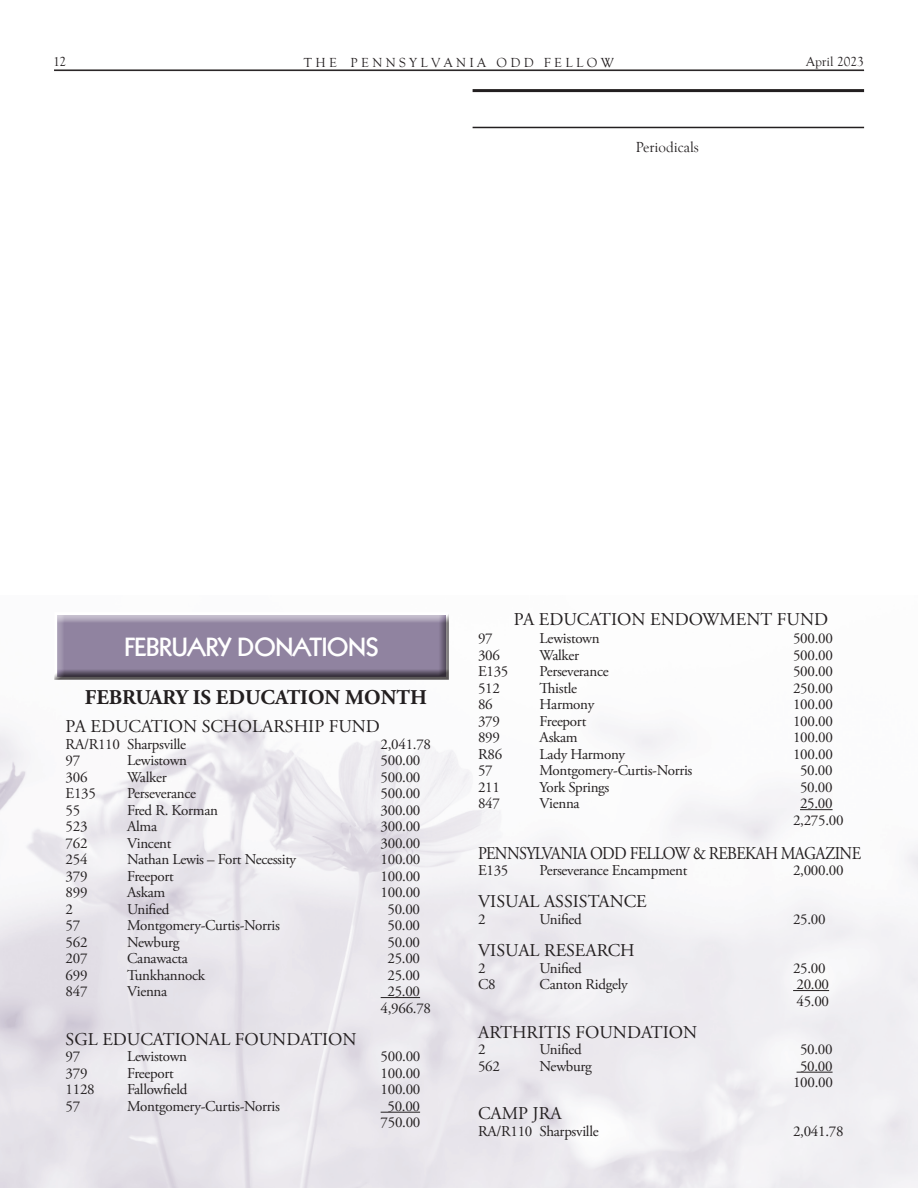
<style>
.page{position:relative;width:918px;height:1188px;background:#fff}
.page>*{position:absolute;margin:0;border:0;box-sizing:border-box;transform-origin:0 0}
.t1{font:800 25.5px "Kabel";letter-spacing:-.01em;color:#fff}
.t2{font:700 21px "Adobe Garamond Pro";color:#231f20}
.t3{font:18px "Adobe Garamond Pro";color:#231f20}
.t4{font:18px "Adobe Garamond Pro";letter-spacing:-.04em;color:#231f20;scale:.9 1}
.t5{font:15px/16.5px "Adobe Garamond Pro";letter-spacing:-.02em;color:#231f20;text-align:center}
.t6{font:15px "Goudy Old Style T";color:#231f20}
.t7{font:13.5px "Goudy Old Style T";color:#231f20}
</style>
<div class="page">
<hr style="left:473px;top:127px;width:391px;height:1px;background:#231f20">
<hr style="left:473px;top:89px;width:391px;height:3px;background:#231f20">
<hr style="left:54px;top:70px;width:810px;height:1px;background:#231f20">
<div style="left:52px;top:612px;width:398px;height:70px;background:#231f20;opacity:.75"></div>
<hr style="left:381px;top:997px;width:39px;height:1px;background:#231f20">
<hr style="left:381px;top:1112px;width:39px;height:1px;background:#231f20">
<hr style="left:800px;top:809px;width:33px;height:1px;background:#231f20">
<hr style="left:793px;top:990px;width:36px;height:1px;background:#231f20">
<hr style="left:797px;top:1072px;width:36px;height:1px;background:#231f20">
<p class="t7" style="left:53px;top:55px;width:15px">12</p>
<p class="t7" style="left:304px;top:55px;width:312px">T H E P E N N S Y L V A N I A O D D F E L L O W</p>
<p class="t7" style="left:806px;top:54px;width:59px">April 2023</p>
<p class="t6" style="left:636px;top:139px;width:65px">Periodicals</p>
<h1 class="t1" style="left:124px;top:632px;width:256px">FEBRUARY DONATIONS</h1>
<h2 class="t2" style="left:85px;top:685px;width:344px">FEBRUARY IS EDUCATION MONTH</h2>
<p class="t3" style="left:66px;top:716px;width:316px">PA EDUCATION SCHOLARSHIP FUND</p>
<p class="t5" style="left:66px;top:736px;width:122px">RA/R110 Sharpsville</p>
<p class="t5" style="left:381px;top:736px;width:52px">2,041.78</p>
<p class="t5" style="left:66px;top:753px;width:16px">97</p>
<p class="t5" style="left:127px;top:753px;width:62px">Lewistown</p>
<p class="t5" style="left:381px;top:753px;width:41px">500.00</p>
<p class="t5" style="left:66px;top:769px;width:23px">306</p>
<p class="t5" style="left:127px;top:769px;width:41px">Walker</p>
<p class="t5" style="left:381px;top:769px;width:41px">500.00</p>
<p class="t5" style="left:66px;top:786px;width:32px">E135</p>
<p class="t5" style="left:127px;top:786px;width:71px">Perseverance</p>
<p class="t5" style="left:381px;top:786px;width:41px">500.00</p>
<p class="t5" style="left:66px;top:802px;width:16px">55</p>
<p class="t5" style="left:127px;top:802px;width:92px">Fred R. Korman</p>
<p class="t5" style="left:381px;top:802px;width:41px">300.00</p>
<p class="t5" style="left:66px;top:819px;width:23px">523</p>
<p class="t5" style="left:127px;top:819px;width:32px">Alma</p>
<p class="t5" style="left:381px;top:819px;width:41px">300.00</p>
<p class="t5" style="left:66px;top:835px;width:23px">762</p>
<p class="t5" style="left:127px;top:835px;width:46px">Vincent</p>
<p class="t5" style="left:381px;top:835px;width:41px">300.00</p>
<p class="t5" style="left:66px;top:852px;width:23px">254</p>
<p class="t5" style="left:127px;top:852px;width:171px">Nathan Lewis – Fort Necessity</p>
<p class="t5" style="left:381px;top:852px;width:41px">100.00</p>
<p class="t5" style="left:66px;top:868px;width:23px">379</p>
<p class="t5" style="left:127px;top:868px;width:48px">Freeport</p>
<p class="t5" style="left:381px;top:868px;width:41px">100.00</p>
<p class="t5" style="left:66px;top:885px;width:23px">899</p>
<p class="t5" style="left:127px;top:885px;width:40px">Askam</p>
<p class="t5" style="left:381px;top:885px;width:41px">100.00</p>
<p class="t5" style="left:66px;top:901px;width:9px">2</p>
<p class="t5" style="left:127px;top:901px;width:44px">Unified</p>
<p class="t5" style="left:388px;top:901px;width:34px">50.00</p>
<p class="t5" style="left:66px;top:918px;width:16px">57</p>
<p class="t5" style="left:127px;top:918px;width:154px">Montgomery-Curtis-Norris</p>
<p class="t5" style="left:388px;top:918px;width:34px">50.00</p>
<p class="t5" style="left:66px;top:934px;width:23px">562</p>
<p class="t5" style="left:127px;top:934px;width:54px">Newburg</p>
<p class="t5" style="left:388px;top:934px;width:34px">50.00</p>
<p class="t5" style="left:66px;top:951px;width:23px">207</p>
<p class="t5" style="left:127px;top:951px;width:62px">Canawacta</p>
<p class="t5" style="left:388px;top:951px;width:34px">25.00</p>
<p class="t5" style="left:66px;top:967px;width:23px">699</p>
<p class="t5" style="left:127px;top:967px;width:79px">Tunkhannock</p>
<p class="t5" style="left:388px;top:967px;width:34px">25.00</p>
<p class="t5" style="left:66px;top:984px;width:23px">847</p>
<p class="t5" style="left:127px;top:984px;width:42px">Vienna</p>
<p class="t5" style="left:381px;top:984px;width:52px">25.00<br>4,966.78</p>
<p class="t3" style="left:66px;top:1028px;width:293px">SGL EDUCATIONAL FOUNDATION</p>
<p class="t5" style="left:66px;top:1049px;width:16px">97</p>
<p class="t5" style="left:127px;top:1049px;width:62px">Lewistown</p>
<p class="t5" style="left:381px;top:1049px;width:41px">500.00</p>
<p class="t5" style="left:66px;top:1065px;width:23px">379</p>
<p class="t5" style="left:127px;top:1065px;width:48px">Freeport</p>
<p class="t5" style="left:381px;top:1065px;width:41px">100.00</p>
<p class="t5" style="left:66px;top:1082px;width:31px">1128</p>
<p class="t5" style="left:127px;top:1082px;width:62px">Fallowfield</p>
<p class="t5" style="left:381px;top:1082px;width:41px">100.00</p>
<p class="t5" style="left:66px;top:1098px;width:16px">57</p>
<p class="t5" style="left:127px;top:1098px;width:154px">Montgomery-Curtis-Norris</p>
<p class="t5" style="left:381px;top:1098px;width:41px">50.00<br>750.00</p>
<p class="t3" style="left:514px;top:609px;width:316px">PA EDUCATION ENDOWMENT FUND</p>
<p class="t5" style="left:478px;top:631px;width:16px">97</p>
<p class="t5" style="left:540px;top:631px;width:62px">Lewistown</p>
<p class="t5" style="left:793px;top:631px;width:41px">500.00</p>
<p class="t5" style="left:478px;top:647px;width:23px">306</p>
<p class="t5" style="left:540px;top:647px;width:41px">Walker</p>
<p class="t5" style="left:793px;top:647px;width:41px">500.00</p>
<p class="t5" style="left:478px;top:664px;width:32px">E135</p>
<p class="t5" style="left:540px;top:664px;width:71px">Perseverance</p>
<p class="t5" style="left:793px;top:664px;width:41px">500.00</p>
<p class="t5" style="left:478px;top:680px;width:23px">512</p>
<p class="t5" style="left:540px;top:680px;width:39px">Thistle</p>
<p class="t5" style="left:793px;top:680px;width:41px">250.00</p>
<p class="t5" style="left:478px;top:697px;width:16px">86</p>
<p class="t5" style="left:540px;top:697px;width:56px">Harmony</p>
<p class="t5" style="left:793px;top:697px;width:41px">100.00</p>
<p class="t5" style="left:478px;top:713px;width:23px">379</p>
<p class="t5" style="left:540px;top:713px;width:48px">Freeport</p>
<p class="t5" style="left:793px;top:713px;width:41px">100.00</p>
<p class="t5" style="left:478px;top:730px;width:23px">899</p>
<p class="t5" style="left:540px;top:730px;width:40px">Askam</p>
<p class="t5" style="left:793px;top:730px;width:41px">100.00</p>
<p class="t5" style="left:478px;top:746px;width:26px">R86</p>
<p class="t5" style="left:540px;top:746px;width:87px">Lady Harmony</p>
<p class="t5" style="left:793px;top:746px;width:41px">100.00</p>
<p class="t5" style="left:478px;top:763px;width:16px">57</p>
<p class="t5" style="left:540px;top:763px;width:154px">Montgomery-Curtis-Norris</p>
<p class="t5" style="left:800px;top:763px;width:34px">50.00</p>
<p class="t5" style="left:478px;top:779px;width:23px">211</p>
<p class="t5" style="left:540px;top:779px;width:71px">York Springs</p>
<p class="t5" style="left:800px;top:779px;width:34px">50.00</p>
<p class="t5" style="left:478px;top:796px;width:23px">847</p>
<p class="t5" style="left:540px;top:796px;width:42px">Vienna</p>
<p class="t5" style="left:793px;top:796px;width:52px">25.00<br>2,275.00</p>
<p class="t4" style="left:478px;top:842px;width:427px">PENNSYLVANIA ODD FELLOW &amp; REBEKAH MAGAZINE</p>
<p class="t5" style="left:478px;top:863px;width:32px">E135</p>
<p class="t5" style="left:540px;top:863px;width:149px">Perseverance Encampment</p>
<p class="t5" style="left:793px;top:863px;width:52px">2,000.00</p>
<p class="t3" style="left:478px;top:891px;width:170px">VISUAL ASSISTANCE</p>
<p class="t5" style="left:478px;top:911px;width:9px">2</p>
<p class="t5" style="left:540px;top:911px;width:44px">Unified</p>
<p class="t5" style="left:793px;top:911px;width:34px">25.00</p>
<p class="t3" style="left:478px;top:940px;width:158px">VISUAL RESEARCH</p>
<p class="t5" style="left:478px;top:960px;width:9px">2</p>
<p class="t5" style="left:540px;top:960px;width:44px">Unified</p>
<p class="t5" style="left:793px;top:960px;width:34px">25.00</p>
<p class="t5" style="left:478px;top:977px;width:19px">C8</p>
<p class="t5" style="left:540px;top:977px;width:90px">Canton Ridgely</p>
<p class="t5" style="left:797px;top:977px;width:34px;text-align:left">20.00<br>45.00</p>
<p class="t3" style="left:478px;top:1021px;width:221px">ARTHRITIS FOUNDATION</p>
<p class="t5" style="left:478px;top:1042px;width:9px">2</p>
<p class="t5" style="left:540px;top:1042px;width:44px">Unified</p>
<p class="t5" style="left:800px;top:1042px;width:34px">50.00</p>
<p class="t5" style="left:478px;top:1058px;width:23px">562</p>
<p class="t5" style="left:540px;top:1058px;width:54px">Newburg</p>
<p class="t5" style="left:793px;top:1058px;width:41px">50.00<br>100.00</p>
<p class="t3" style="left:478px;top:1103px;width:85px">CAMP JRA</p>
<p class="t5" style="left:478px;top:1123px;width:122px">RA/R110 Sharpsville</p>
<p class="t5" style="left:793px;top:1123px;width:52px">2,041.78</p>
</div>
